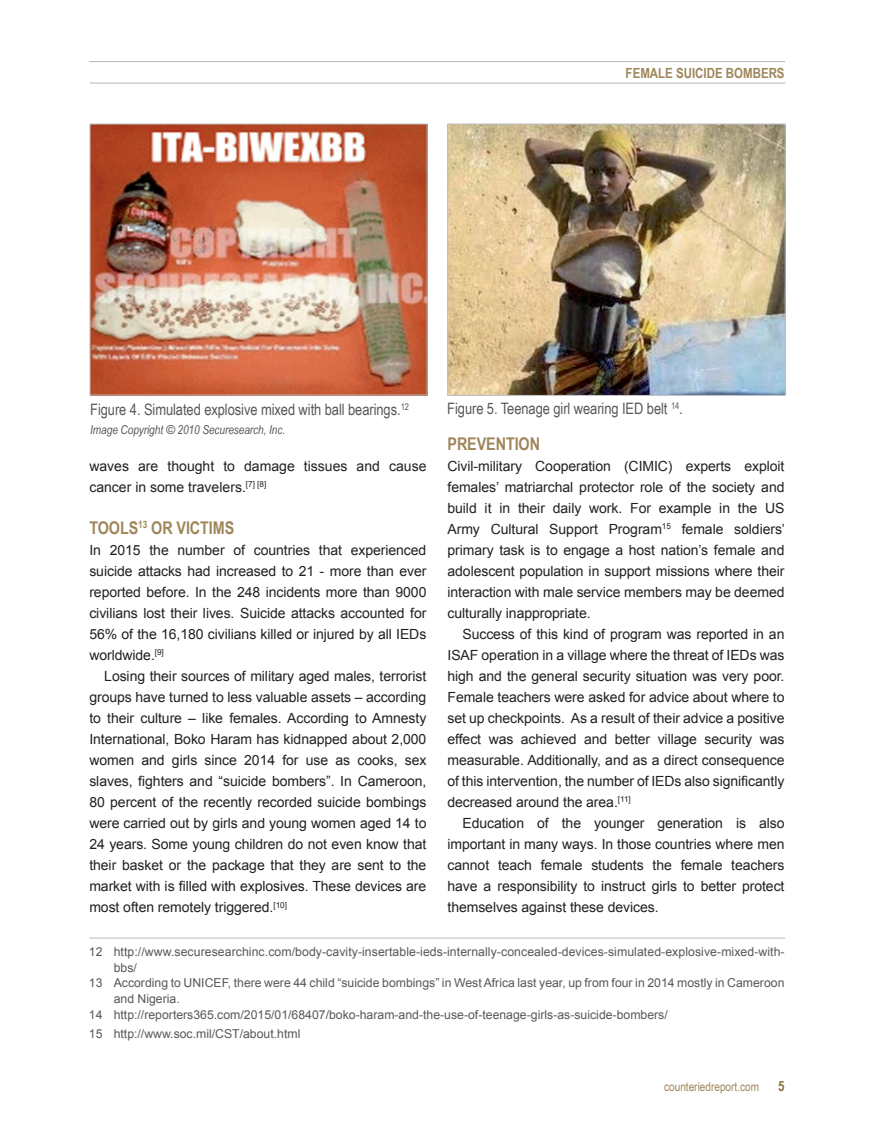
<style>
.page{position:relative;width:874px;height:1146px;background:#fff}
.page>*{position:absolute;margin:0;border:0;box-sizing:border-box;transform-origin:0 0}
.Subhead_1{font:700 17.5px "Arial Narrow";letter-spacing:-.005em;color:#9e865a}
.Picture_caption{font:15.75px "Arial Narrow";letter-spacing:-.005em;color:#57585a}
.Body_text{font:14px/21px "Arial";letter-spacing:-.005em;color:#231f20;text-align:justify}
.Section_heading{font:700 14px "Arial Narrow";color:#9e865a}
.Page_number{font:700 14px "Arial Narrow";color:#89703b}
.References{font:12.25px/15.8px "Arial";color:#57585a}
.Picture_caption-2{font:italic 12.25px "Arial Narrow";letter-spacing:-.005em;color:#57585a}
.website_address_bott{font:12.25px "Arial Narrow";color:#9e865a}
.s1{font-family:"Arial"}
</style>
<div class="page">
<hr style="left:89px;top:61px;width:695px;height:1px;background:#939598">
<hr style="left:90px;top:83px;width:695px;height:1px;background:#939598">
<img style="left:92px;top:126px;width:333px;height:267px">
<img style="left:449px;top:126px;width:334px;height:268px">
<div style="left:447px;top:124px;width:338px;height:272px;border:1px solid #bcbdc0"></div>
<hr style="left:89px;top:938px;width:695px;height:1px;background:#939598">
<p class="Section_heading" style="left:625px;top:62px;width:160px">FEMALE SUICIDE BOMBERS</p>
<p class="Picture_caption" style="left:90px;top:398px;width:320px">Figure 4. Simulated explosive mixed with ball bearings.<sup>12</sup></p>
<p class="Picture_caption-2" style="left:90px;top:421px;width:196px">Image Copyright <span class="s1">©</span> 2010 Securesearch, Inc.</p>
<p class="Body_text" style="left:89px;top:456px;width:338px">waves are thought to damage tissues and cause cancer in some travelers.<sup>[7]</sup> <sup>[8]</sup></p>
<p class="Subhead_1" style="left:89px;top:515px;width:146px">TOOLS<sup>13</sup> OR VICTIMS</p>
<p class="Body_text" style="left:89px;top:540px;width:338px">In 2015 the number of countries that experienced suicide attacks had increased to 21 - more than ever reported before. In the 248 incidents more than 9000 civilians lost their lives. Suicide attacks accounted for 56% of the 16,180 civilians killed or injured by all IEDs worldwide.<sup>[9]</sup></p>
<p class="Body_text" style="left:89px;top:666px;width:338px;text-indent:15px">Losing their sources of military aged males, terrorist groups have turned to less valuable assets – according to their culture – like females. According to Amnesty International, Boko Haram has kidnapped about 2,000 women and girls since 2014 for use as cooks, sex slaves, fighters and “suicide bombers”. In Cameroon, 80 percent of the recently recorded suicide bombings were carried out by girls and young women aged 14 to 24 years. Some young children do not even know that their basket or the package that they are sent to the market with is filled with explosives. These devices are most often remotely triggered.<sup>[10]</sup></p>
<p class="Picture_caption" style="left:447px;top:397px;width:237px">Figure 5. Teenage girl wearing IED belt <sup>14</sup>.</p>
<p class="Subhead_1" style="left:447px;top:431px;width:94px">PREVENTION</p>
<p class="Body_text" style="left:447px;top:456px;width:339px">Civil-military Cooperation (CIMIC) experts exploit females’ matriarchal protector role of the society and build it in their daily work. For example in the US Army Cultural Support Program<sup>15</sup> female soldiers’ primary task is to engage a host nation’s female and adolescent population in support missions where their interaction with male service members may be deemed culturally inappropriate.</p>
<p class="Body_text" style="left:447px;top:624px;width:338px;text-indent:15px">Success of this kind of program was reported in an ISAF operation in a village where the threat of IEDs was high and the general security situation was very poor.<br>Female teachers were asked for advice about where to set up checkpoints. As a result of their advice a positive effect was achieved and better village security was measurable. Additionally, and as a direct consequence of this intervention, the number of IEDs also significantly decreased around the area.<sup>[11]</sup></p>
<p class="Body_text" style="left:447px;top:813px;width:338px;text-indent:15px">Education of the younger generation is also important in many ways. In those countries where men cannot teach female students the female teachers have a responsibility to instruct girls to better protect themselves against these devices.</p>
<p class="References" style="left:114px;top:944px;width:672px;text-indent:-25px">12 http://www.securesearchinc.com/body-cavity-insertable-ieds-internally-concealed-devices-simulated-explosive-mixed-with&shy;bbs/</p>
<p class="References" style="left:114px;top:975px;width:672px;text-indent:-25px">13 According to UNICEF, there were 44 child “suicide bombings” in West Africa last year, up from four in 2014 mostly in Cameroon and Nigeria.</p>
<p class="References" style="left:89px;top:1007px;width:580px">14 http://reporters365.com/2015/01/68407/boko-haram-and-the-use-of-teenage-girls-as-suicide-bombers/</p>
<p class="References" style="left:89px;top:1026px;width:213px">15 http://www.soc.mil/CST/about.html</p>
<p class="website_address_bott" style="left:663px;top:1077px;width:96px">counteriedreport.com</p>
<p class="Page_number" style="left:777px;top:1076px;width:8px">5</p>
</div>
